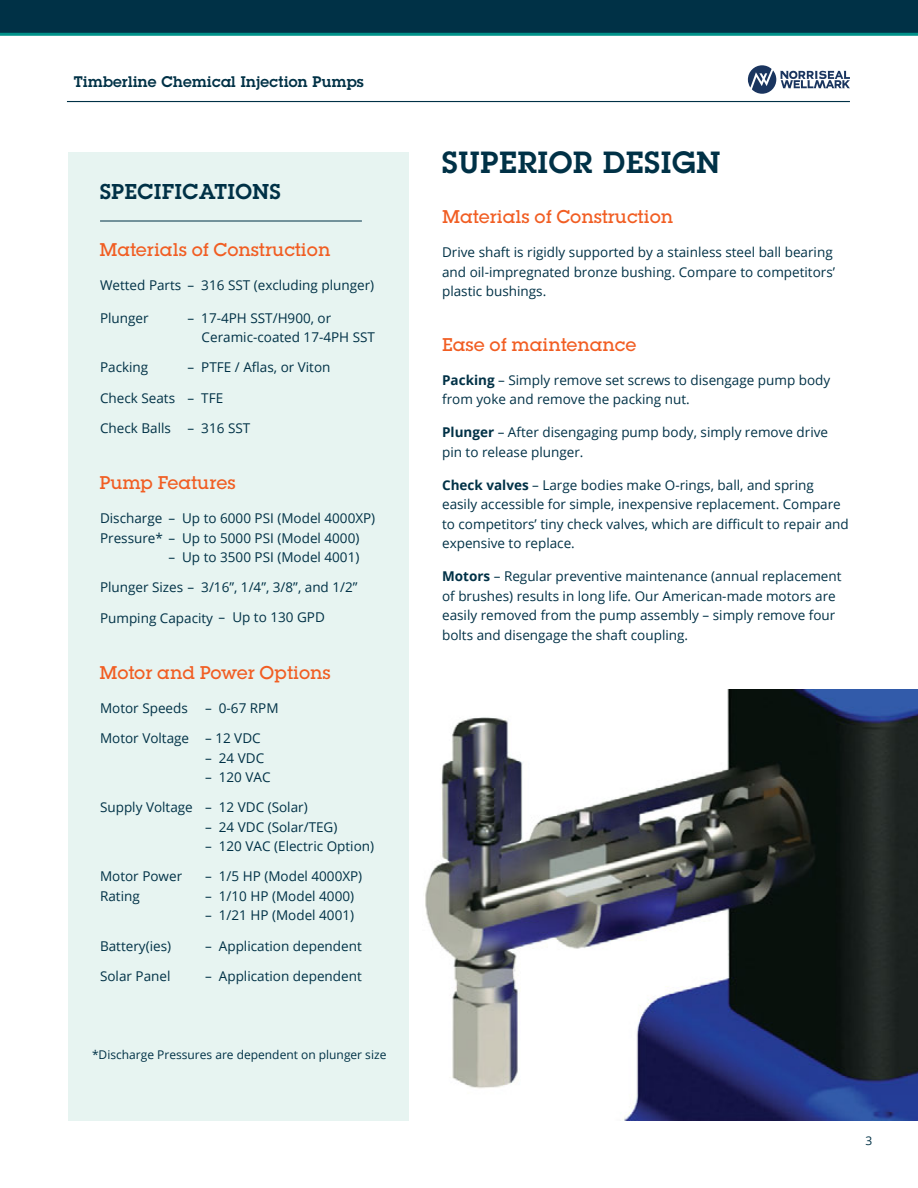
<style>
.page{position:relative;width:918px;height:1188px;background:#fff}
.page>*{position:absolute;margin:0;border:0;box-sizing:border-box;transform-origin:0 0}
.t1{font:600 30px "Lubalin Graph Std";letter-spacing:.03em;color:#003146}
.t2{font:600 21px "Lubalin Graph Std";letter-spacing:.03em;color:#003146}
.t3{font:500 18px "Lubalin Graph Std";color:#f15d22}
.t4{font:600 15px "Lubalin Graph Std";letter-spacing:.02em;color:#003146}
.t5{font:13.5px/19.5px "Open Sans";color:#003146}
.t6{font:12px "Open Sans";color:#003146}
.s1{font-weight:700}
</style>
<div class="page">
<div style="left:0;top:0;width:918px;height:34px;background:#003146"></div>
<hr style="left:0;top:33px;width:918px;height:3px;background:#009189">
<hr style="left:67px;top:101px;width:783px;height:1px;background:#003146">
<svg style="left:748px;top:65px;width:102px;height:29px"></svg>
<div style="left:68px;top:152px;width:340px;height:968px;background:#e7f4f1"></div>
<hr style="left:100px;top:221px;width:262px;height:1px;background:#003146">
<img style="left:425px;top:689px;width:493px;height:431px">
<p class="t4" style="left:74px;top:71px;width:292px">Timberline Chemical Injection Pumps</p>
<h2 class="t2" style="left:100px;top:178px;width:182px">SPECIFICATIONS</h2>
<h3 class="t3" style="left:99px;top:238px;width:233px">Materials of Construction</h3>
<p class="t5" style="left:100px;top:275px;width:83px">Wetted Parts</p>
<p class="t5" style="left:188px;top:275px;width:188px">– 316 SST (excluding plunger)</p>
<p class="t5" style="left:100px;top:308px;width:50px">Plunger</p>
<p class="t5" style="left:202px;top:308px;width:175px;text-indent:-14px">– 17-4PH SST/H900, or<br>Ceramic-coated 17-4PH SST</p>
<p class="t5" style="left:100px;top:357px;width:50px">Packing</p>
<p class="t5" style="left:188px;top:357px;width:144px">– PTFE / Aflas, or Viton</p>
<p class="t5" style="left:100px;top:388px;width:125px">Check Seats – TFE</p>
<p class="t5" style="left:100px;top:418px;width:152px">Check Balls – 316 SST</p>
<h3 class="t3" style="left:99px;top:471px;width:138px">Pump Features</h3>
<p class="t5" style="left:100px;top:508px;width:277px">Discharge – Up to 6000 PSI (Model 4000XP)<br>Pressure* – Up to 5000 PSI (Model 4000)</p>
<p class="t5" style="left:168px;top:547px;width:193px">– Up to 3500 PSI (Model 4001)</p>
<p class="t5" style="left:100px;top:577px;width:259px">Plunger Sizes – 3/16”, 1/4”, 3/8”, and 1/2”</p>
<p class="t5" style="left:100px;top:608px;width:226px">Pumping Capacity – Up to 130 GPD</p>
<h3 class="t3" style="left:99px;top:661px;width:233px">Motor and Power Options</h3>
<p class="t5" style="left:100px;top:698px;width:89px">Motor Speeds</p>
<p class="t5" style="left:100px;top:728px;width:91px">Motor Voltage</p>
<p class="t5" style="left:100px;top:797px;width:94px">Supply Voltage</p>
<p class="t5" style="left:100px;top:866px;width:84px">Motor Power<br>Rating</p>
<p class="t5" style="left:100px;top:936px;width:73px">Battery(ies)</p>
<p class="t5" style="left:100px;top:966px;width:72px">Solar Panel</p>
<p class="t5" style="left:205px;top:698px;width:75px">– 0-67 RPM</p>
<p class="t5" style="left:205px;top:728px;width:57px">– 12 VDC</p>
<p class="t5" style="left:205px;top:748px;width:61px">– 24 VDC</p>
<p class="t5" style="left:205px;top:767px;width:67px">– 120 VAC</p>
<p class="t5" style="left:205px;top:797px;width:104px">– 12 VDC (Solar)</p>
<p class="t5" style="left:205px;top:817px;width:134px">– 24 VDC (Solar/TEG)</p>
<p class="t5" style="left:205px;top:836px;width:171px">– 120 VAC (Electric Option)</p>
<p class="t5" style="left:205px;top:866px;width:159px">– 1/5 HP (Model 4000XP)</p>
<p class="t5" style="left:205px;top:886px;width:150px">– 1/10 HP (Model 4000)</p>
<p class="t5" style="left:205px;top:905px;width:150px">– 1/21 HP (Model 4001)</p>
<p class="t5" style="left:205px;top:936px;width:158px">– Application dependent</p>
<p class="t5" style="left:205px;top:966px;width:158px">– Application dependent</p>
<p class="t6" style="left:92px;top:1047px;width:296px">*Discharge Pressures are dependent on plunger size</p>
<h1 class="t1" style="left:442px;top:143px;width:280px">SUPERIOR DESIGN</h1>
<h3 class="t3" style="left:442px;top:206px;width:233px">Materials of Construction</h3>
<p class="t5" style="left:442px;top:242px;width:395px">Drive shaft is rigidly supported by a stainless steel ball bearing and oil-impregnated bronze bushing. Compare to competitors’ plastic bushings.</p>
<h3 class="t3" style="left:442px;top:333px;width:196px">Ease of maintenance</h3>
<p class="t5" style="left:442px;top:370px;width:390px"><span class="s1">Packing</span> – Simply remove set screws to disengage pump body from yoke and remove the packing nut.</p>
<p class="t5" style="left:442px;top:422px;width:388px"><span class="s1">Plunger</span> – After disengaging pump body, simply remove drive pin to release plunger.</p>
<p class="t5" style="left:442px;top:475px;width:408px"><span class="s1">Check valves</span> – Large bodies make O-rings, ball, and spring easily accessible for simple, inexpensive replacement. Compare to competitors’ tiny check valves, which are difficult to repair and expensive to replace.</p>
<p class="t5" style="left:442px;top:566px;width:401px"><span class="s1">Motors</span> – Regular preventive maintenance (annual replacement of brushes) results in long life. Our American-made motors are easily removed from the pump assembly – simply remove four bolts and disengage the shaft coupling.</p>
<p class="t6" style="left:866px;top:1132px;width:8px">3</p>
</div>
